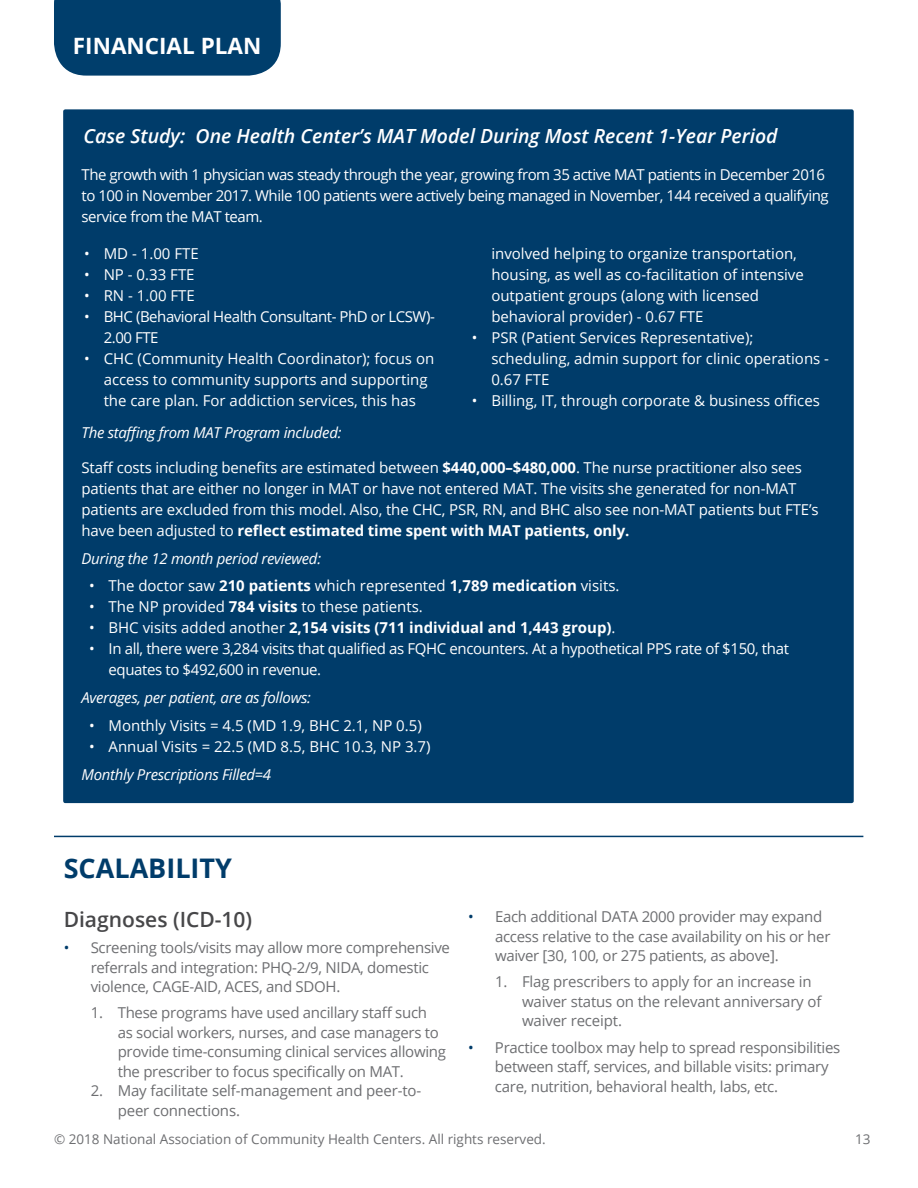
<style>
.page{position:relative;width:918px;height:1188px;background:#fff}
.page>*{position:absolute;margin:0;border:0;box-sizing:border-box;transform-origin:0 0}
.t1{font:700 27px "Open Sans";color:#003c6a}
.t2{font:700 22.5px "Open Sans";color:#fff}
.t3{font:600 21px "Open Sans";color:#474749}
.t4{font:italic 600 19.5px "Open Sans";color:#fff}
.t5{font:15px/21px "Open Sans";letter-spacing:-.01em;color:#fff}
.t6{font:15px/19.5px "Open Sans";letter-spacing:-.02em;color:#6d6e71}
.t7{font:15px/21px "Open Sans";letter-spacing:-.03em;color:#fff}
.t8{font:italic 15px "Open Sans";letter-spacing:-.02em;color:#fff}
.t9{font:700 15px "Open Sans";color:#fff}
.t10{font:13.5px "Open Sans";color:#6d6e71}
.s1{font-weight:700}
.s2{font-weight:400}
.s3{color:#003c6a}
</style>
<div class="page">
<div style="left:63px;top:109px;width:791px;height:694px;background:#003c6a;border-radius:2px"></div>
<div style="left:54px;top:0;width:227px;height:76px;background:#003e6c"></div>
<hr style="left:54px;top:836px;width:809px;height:1px;background:#003c6a">
<h2 class="t2" style="left:73px;top:30px;width:190px">FINANCIAL PLAN</h2>
<h3 class="t4" style="left:83px;top:123px;width:696px">Case Study: One Health Center’s MAT Model During Most Recent 1-Year Period</h3>
<p class="t7" style="left:82px;top:163px;width:749px">The growth with 1 physician was steady through the year, growing from 35 active MAT patients in December 2016 to 100 in November 2017. While 100 patients were actively being managed in November, 144 received a qualifying service from the MAT team.</p>
<p class="t5" style="left:84px;top:243px;width:116px">• MD - 1.00 FTE</p>
<p class="t5" style="left:84px;top:264px;width:112px">• NP - 0.33 FTE</p>
<p class="t5" style="left:84px;top:285px;width:112px">• RN - 1.00 FTE</p>
<p class="t7" style="left:104px;top:306px;width:333px;text-indent:-19px">• BHC (Behavioral Health Consultant- PhD or LCSW)-<br>2.00 FTE</p>
<p class="t5" style="left:104px;top:348px;width:332px;text-indent:-19px">• CHC (Community Health Coordinator); focus on access to community supports and supporting the care plan. For addiction services, this has</p>
<p class="t5" style="left:491px;top:243px;width:314px">involved helping to organize transportation, housing, as well as co-facilitation of intensive outpatient groups (along with licensed behavioral provider) - 0.67 FTE</p>
<p class="t5" style="left:491px;top:327px;width:339px;text-indent:-20px">• PSR (Patient Services Representative); scheduling, admin support for clinic operations -<br>0.67 FTE</p>
<p class="t5" style="left:472px;top:390px;width:350px">• Billing, IT, through corporate &amp; business offices</p>
<p class="t8" style="left:82px;top:423px;width:261px">The staffing from MAT Program included:</p>
<p class="t5" style="left:82px;top:456px;width:739px">Staff costs including benefits are estimated between <span class="s1">$440,000–$480,000</span>. The nurse practitioner also sees patients that are either no longer in MAT or have not entered MAT. The visits she generated for non-MAT patients are excluded from this model. Also, the CHC, PSR, RN, and BHC also see non-MAT patients but FTE’s have been adjusted to <span class="s1">reflect estimated time spent with MAT patients, only.</span></p>
<p class="t8" style="left:82px;top:548px;width:241px">During the 12 month period reviewed:</p>
<p class="t5" style="left:89px;top:575px;width:532px">• The doctor saw <span class="s1">210 patients</span> which represented <span class="s1">1,789 medication</span> visits.</p>
<p class="t5" style="left:89px;top:596px;width:335px">• The NP provided <span class="s1">784 visits</span> to these patients.</p>
<p class="t9" style="left:89px;top:617px;width:528px"><span class="s2">• BHC visits added another</span> 2,154 visits (711 individual and 1,443 group)<span class="s2">.</span></p>
<p class="t5" style="left:109px;top:638px;width:682px;text-indent:-20px">• In all, there were 3,284 visits that qualified as FQHC encounters. At a hypothetical PPS rate of $150, that equates to $492,600 in revenue.</p>
<p class="t8" style="left:82px;top:687px;width:231px">Averages, per patient, are as follows:</p>
<p class="t5" style="left:89px;top:714px;width:334px">• Monthly Visits = 4.5 (MD 1.9, BHC 2.1, NP 0.5)</p>
<p class="t5" style="left:89px;top:735px;width:343px">• Annual Visits = 22.5 (MD 8.5, BHC 10.3, NP 3.7)</p>
<p class="t8" style="left:82px;top:764px;width:191px">Monthly Prescriptions Filled=4</p>
<h1 class="t1" style="left:64px;top:849px;width:170px">SCALABILITY</h1>
<h3 class="t3" style="left:64px;top:905px;width:190px">Diagnoses (ICD-10)</h3>
<p class="t6" style="left:91px;top:937px;width:361px;text-indent:-27px"><span class="s3">•</span> Screening tools/visits may allow more comprehensive referrals and integration: PHQ-2/9, NIDA, domestic violence, CAGE-AID, ACES, and SDOH.</p>
<p class="t6" style="left:118px;top:1003px;width:330px;text-indent:-27px">1. These programs have used ancillary staff such<br>as social workers, nurses, and case managers to provide time-consuming clinical services allowing the prescriber to focus specifically on MAT.</p>
<p class="t6" style="left:118px;top:1081px;width:305px;text-indent:-27px">2. May facilitate self-management and peer-to&shy;peer connections.</p>
<p class="t6" style="left:495px;top:907px;width:337px;text-indent:-27px"><span class="s3">•</span> Each additional DATA 2000 provider may expand access relative to the case availability on his or her waiver [30, 100, or 275 patients, as above].</p>
<p class="t6" style="left:522px;top:972px;width:301px;text-indent:-27px">1. Flag prescribers to apply for an increase in waiver status on the relevant anniversary of waiver receipt.</p>
<p class="t6" style="left:495px;top:1037px;width:347px;text-indent:-27px"><span class="s3">•</span> Practice toolbox may help to spread responsibilities between staff, services, and billable visits: primary care, nutrition, behavioral health, labs, etc.</p>
<p class="t10" style="left:54px;top:1130px;width:493px">© 2018 National Association of Community Health Centers. All rights reserved.</p>
<p class="t10" style="left:855px;top:1130px;width:17px">13</p>
</div>
